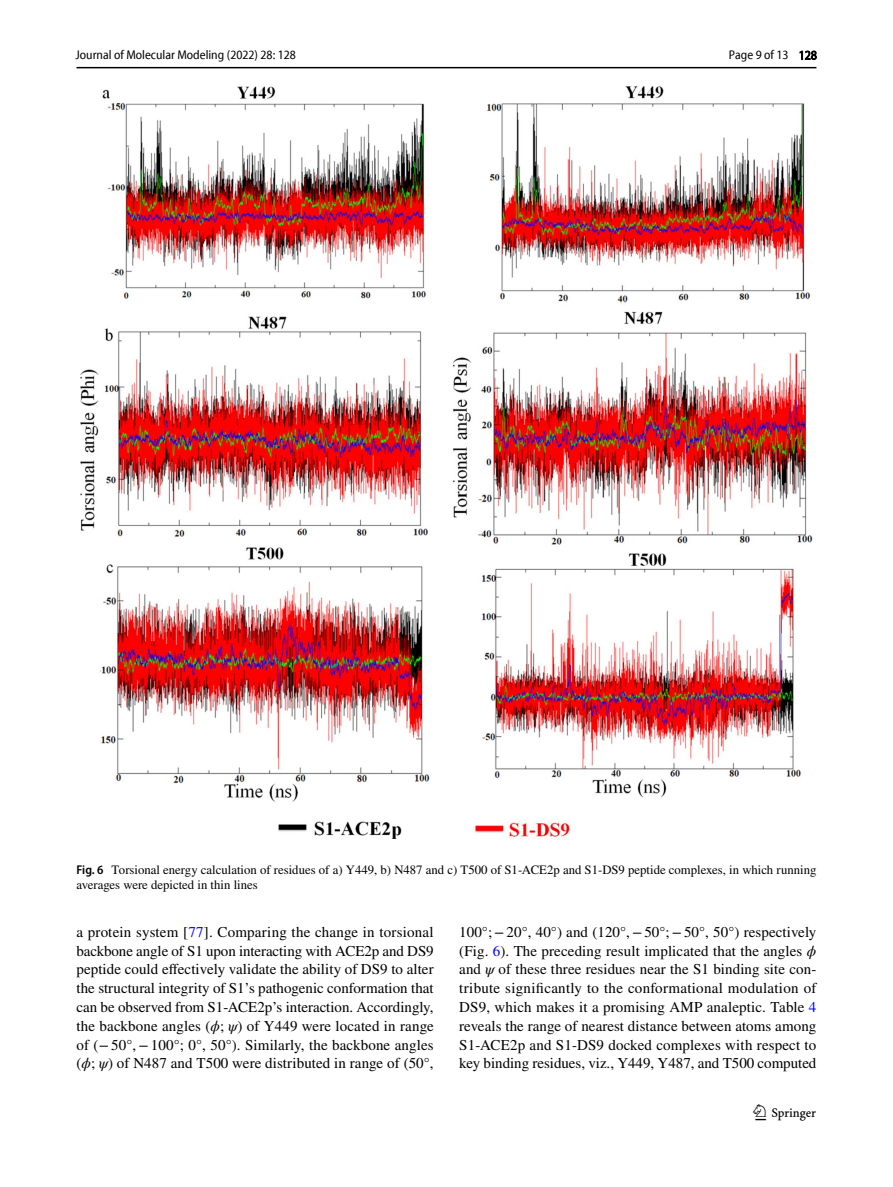
<style>
.page{position:relative;width:893px;height:1187px;background:#fff}
.page>*{position:absolute;margin:0;border:0;box-sizing:border-box;transform-origin:0 0}
.t1{font:22.5px "Springnew Regular 3";color:#000}
.t2{font:15px/18.8px "STIX";letter-spacing:.005em;color:#000;text-align:justify}
.t3{font:12.75px/15px "STIX";color:#000}
.t4{font:semi-condensed 12.75px "Myriad Pro Unic";color:#000}
.s1{font-family:"Myriad Pro";font-weight:600;font-stretch:semi-condensed}
.s2{color:#00f}
.s3{font-style:italic}
</style>
<div class="page">
<hr style="left:77px;top:67px;width:739px;height:1px;background:#000">
<img style="left:81px;top:87px;width:731px;height:751px">
<p class="t4" style="left:76px;top:50px;width:222px">Journal of Molecular Modeling (2022) 28: 128</p>
<p class="t4" style="left:729px;top:50px;width:90px">Page 9 of 13 128</p>
<p class="t3" style="left:77px;top:862px;width:741px"><span class="s1">Fig. 6</span> Torsional energy calculation of residues of a) Y449, b) N487 and c) T500 of S1-ACE2p and S1-DS9 peptide complexes, in which running averages were depicted in thin lines</p>
<p class="t2" style="left:77px;top:923px;width:359px">a protein system [<span class="s2">77</span>]. Comparing the change in torsional backbone angle of S1 upon interacting with ACE2p and DS9 peptide could effectively validate the ability of DS9 to alter the structural integrity of S1’s pathogenic conformation that can be observed from S1-ACE2p’s interaction. Accordingly, the backbone angles (<span class="s3">ϕ</span>; <span class="s3">ψ</span>) of Y449 were located in range of (−50°,−100°; 0°, 50°). Similarly, the backbone angles (<span class="s3">ϕ</span>; <span class="s3">ψ</span>) of N487 and T500 were distributed in range of (50°,</p>
<p class="t2" style="left:459px;top:923px;width:359px">100°;−20°, 40°) and (120°,−50°;−50°, 50°) respectively (Fig. <span class="s2">6</span>). The preceding result implicated that the angles <span class="s3">ϕ </span>and <span class="s3">ψ</span> of these three residues near the S1 binding site con&shy;tribute significantly to the conformational modulation of DS9, which makes it a promising AMP analeptic. Table <span class="s2">4 </span>reveals the range of nearest distance between atoms among S1-ACE2p and S1-DS9 docked complexes with respect to key binding residues, viz., Y449, Y487, and T500 computed</p>
<h1 class="t1" style="left:755px;top:1104px;width:62px">1 3</h1>
</div>
